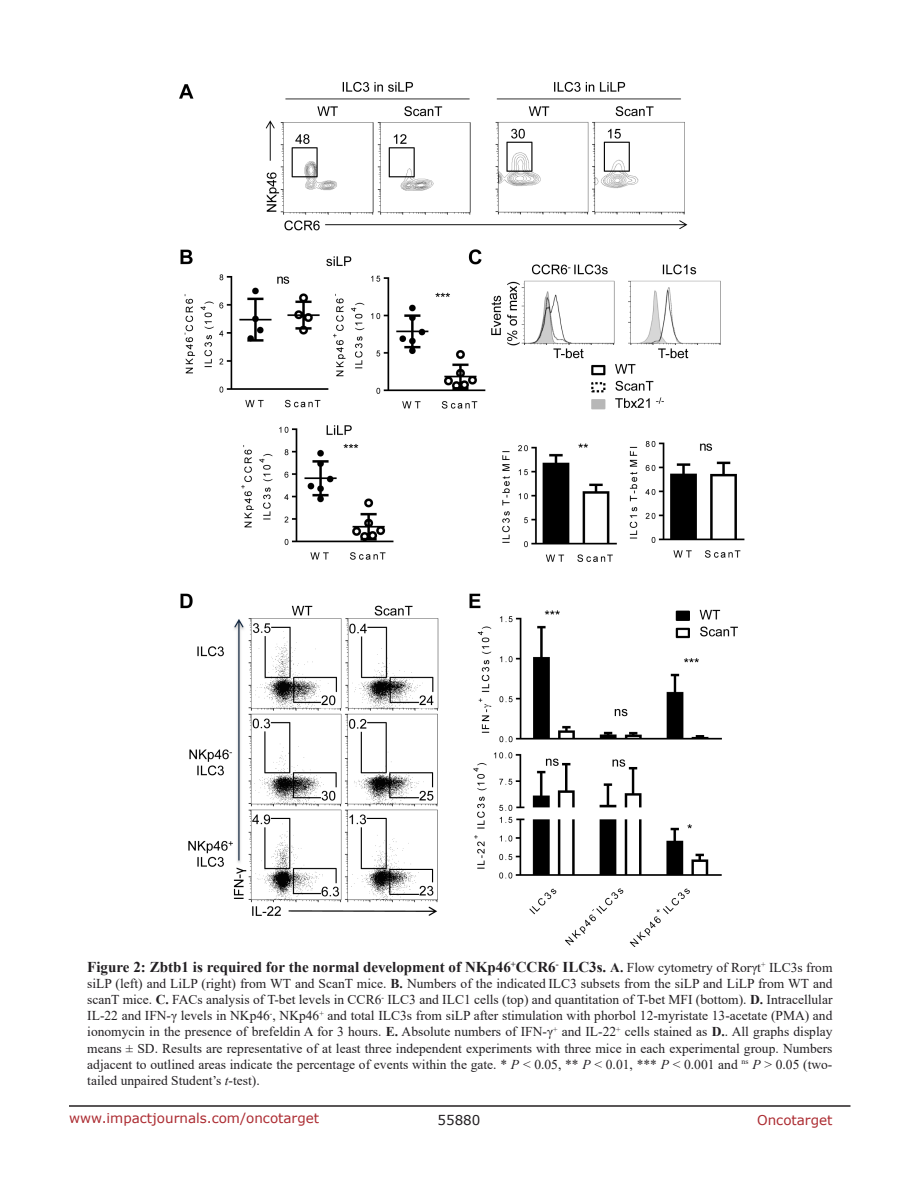
<style>
.page{position:relative;width:918px;height:1188px;background:#fff}
.page>*{position:absolute;margin:0;border:0;box-sizing:border-box;transform-origin:0 0}
.FigureText{font:700 15px "Times New Roman";color:#221f22}
.FigureText-2{font:13.5px/16.2px "Times New Roman";color:#221f22;text-align:justify}
.t1{font:13.5px "Verdana";color:#ac2b31}
.t2{font:13.5px "Verdana";color:#221f22}
.s1{font-size:13.5px}
.s2{font-weight:400;font-size:13.5px}
.s3{font-weight:700}
.s4{font-style:italic}
</style>
<div class="page">
<hr style="left:69px;top:1105px;width:781px;height:2px;background:#231f20">
<img style="left:179px;top:81px;width:566px;height:866px">
<p class="FigureText" style="left:87px;top:956px;width:747px">Figure 2: Zbtb1 is required for the normal development of NKp46<sup>+</sup>CCR6<sup>-</sup> ILC3s. <span class="s1">A.</span> <span class="s2">Flow cytometry of Rorγt</span><sup>+</sup> <span class="s2">ILC3s from</span></p>
<p class="FigureText-2" style="left:87px;top:975px;width:747px">siLP (left) and LiLP (right) from WT and ScanT mice. <span class="s3">B.</span> Numbers of the indicated ILC3 subsets from the siLP and LiLP from WT and scanT mice. <span class="s3">C.</span> FACs analysis of T-bet levels in CCR6<sup>-</sup> ILC3 and ILC1 cells (top) and quantitation of T-bet MFI (bottom). <span class="s3">D.</span> Intracellular IL-22 and IFN-γ levels in NKp46<sup>-</sup>, NKp46<sup>+</sup> and total ILC3s from siLP after stimulation with phorbol 12-myristate 13-acetate (PMA) and ionomycin in the presence of brefeldin A for 3 hours. <span class="s3">E.</span> Absolute numbers of IFN-γ<sup>+</sup> and IL-22<sup>+</sup> cells stained as <span class="s3">D.</span>. All graphs display means ± SD. Results are representative of at least three independent experiments with three mice in each experimental group. Numbers adjacent to outlined areas indicate the percentage of events within the gate. * <span class="s4">P</span> &lt; 0.05, ** <span class="s4">P</span> &lt; 0.01, *** <span class="s4">P</span> &lt; 0.001 and <sup>ns</sup> <span class="s4">P</span> &gt; 0.05 (two&shy;tailed unpaired Student’s <span class="s4">t</span>-test).</p>
<p class="t1" style="left:69px;top:1109px;width:252px">www.impactjournals.com/oncotarget</p>
<p class="t2" style="left:438px;top:1111px;width:44px">55880</p>
<p class="t1" style="left:757px;top:1111px;width:77px">Oncotarget</p>
</div>
